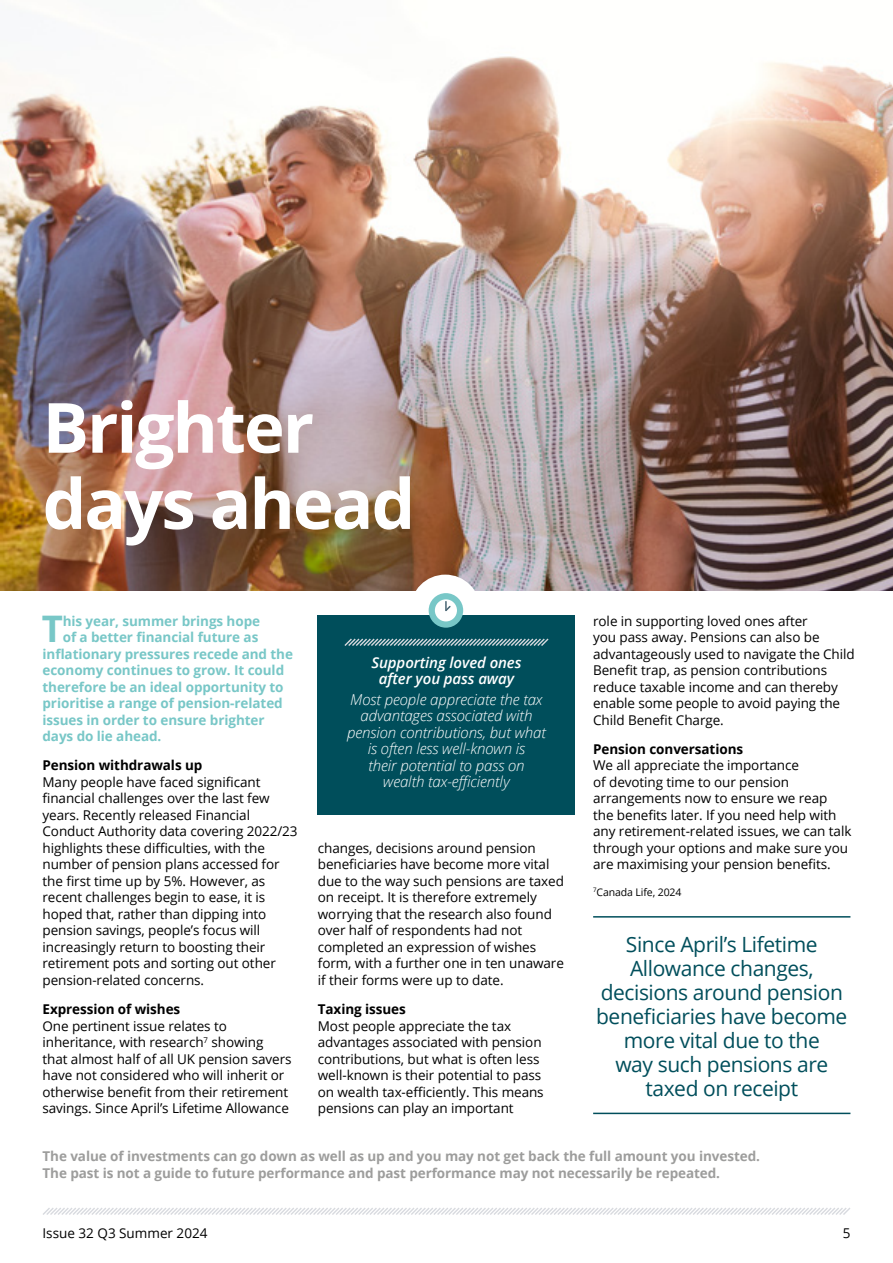
<style>
.page{position:relative;width:893px;height:1263px;background:#fff}
.page>*{position:absolute;margin:0;border:0;box-sizing:border-box;transform-origin:0 0}
.t1{font:700 69.3px/76.2px "Open Sans";letter-spacing:-.03em;color:#fff}
.t2{font:700 36.6px "Open Sans";color:#78c7c7}
.t3{font:21px/24px "Open Sans";letter-spacing:-.02em;color:#004e5b;text-align:center}
.t4{font:italic 300 15px/16.5px "Open Sans";letter-spacing:-.005em;color:#fff;text-align:center}
.t5{font:italic 600 15px/16.5px "Open Sans";letter-spacing:-.005em;color:#fff;text-align:center}
.t6{font:13.5px/16.5px "Open Sans";letter-spacing:-.005em;color:#000}
.t7{font:700 13.5px "Open Sans";letter-spacing:-.005em;color:#78c7c7}
.t8{font:700 13.5px/16.5px "Open Sans";letter-spacing:-.005em;color:#9d9d9c}
.t9{font:700 13.5px "Open Sans";letter-spacing:-.005em;color:#000}
.t10{font:10.5px "Open Sans";letter-spacing:-.01em;color:#000}
</style>
<div class="page">
<svg style="left:43px;top:1208px;width:807px;height:7px"></svg>
<img style="left:0;top:56px;width:893px;height:534px">
<div style="left:410px;top:575px;width:70px;height:69px;background:#fff;border-radius:50%"></div>
<div style="left:318px;top:615px;width:257px;height:200px;background:#004e5b"></div>
<svg style="left:344px;top:638px;width:205px;height:8px"></svg>
<hr style="left:593px;top:916px;width:257px;height:1px;background:#004e5b">
<hr style="left:593px;top:1113px;width:257px;height:1px;background:#004e5b">
<div style="left:429px;top:593px;width:34px;height:35px;background:#78c7c7;border-radius:50%"></div>
<div style="left:435px;top:599px;width:22px;height:22px;background:#fff;border-radius:50%"></div>
<svg style="left:445px;top:602px;width:6px;height:9px"></svg>
<h1 class="t1" style="left:43px;top:388px;width:374px">Brighter days ahead</h1>
<h2 class="t2" style="left:42px;top:603px;width:23px">T</h2>
<p class="t7" style="left:63px;top:611px;width:199px">his year, summer brings hope</p>
<p class="t7" style="left:63px;top:628px;width:197px">of a better financial future as</p>
<p class="t7" style="left:43px;top:644px;width:252px">inflationary pressures recede and the</p>
<p class="t7" style="left:43px;top:661px;width:243px">economy continues to grow. It could</p>
<p class="t7" style="left:43px;top:677px;width:243px">therefore be an ideal opportunity to</p>
<p class="t7" style="left:43px;top:694px;width:242px">prioritise a range of pension-related</p>
<p class="t7" style="left:43px;top:710px;width:224px">issues in order to ensure brighter</p>
<p class="t7" style="left:43px;top:727px;width:120px">days do lie ahead.</p>
<p class="t9" style="left:43px;top:756px;width:161px">Pension withdrawals up</p>
<p class="t6" style="left:43px;top:773px;width:257px">Many people have faced significant financial challenges over the last few years. Recently released Financial Conduct Authority data covering 2022/23 highlights these difficulties, with the number of pension plans accessed for the first time up by 5%. However, as recent challenges begin to ease, it is hoped that, rather than dipping into pension savings, people’s focus will increasingly return to boosting their retirement pots and sorting out other pension-related concerns.</p>
<p class="t9" style="left:43px;top:1000px;width:139px">Expression of wishes</p>
<p class="t6" style="left:43px;top:1017px;width:251px">One pertinent issue relates to inheritance, with research<sup>7</sup> showing that almost half of all UK pension savers have not considered who will inherit or otherwise benefit from their retirement savings. Since April’s Lifetime Allowance</p>
<p class="t5" style="left:371px;top:653px;width:151px">Supporting loved ones after you pass away</p>
<p class="t4" style="left:347px;top:690px;width:200px">Most people appreciate the tax advantages associated with pension contributions, but what is often less well-known is<br>their potential to pass on wealth tax-efficiently</p>
<p class="t6" style="left:318px;top:839px;width:248px">changes, decisions around pension beneficiaries have become more vital due to the way such pensions are taxed on receipt. It is therefore extremely worrying that the research also found over half of respondents had not completed an expression of wishes form, with a further one in ten unaware if their forms were up to date.</p>
<p class="t9" style="left:318px;top:1000px;width:90px">Taxing issues</p>
<p class="t6" style="left:318px;top:1017px;width:227px">Most people appreciate the tax advantages associated with pension contributions, but what is often less well-known is their potential to pass on wealth tax-efficiently. This means pensions can play an important</p>
<p class="t6" style="left:593px;top:612px;width:263px">role in supporting loved ones after<br>you pass away. Pensions can also be advantageously used to navigate the Child Benefit trap, as pension contributions reduce taxable income and can thereby enable some people to avoid paying the Child Benefit Charge.</p>
<p class="t9" style="left:593px;top:739px;width:151px">Pension conversations</p>
<p class="t6" style="left:593px;top:757px;width:260px">We all appreciate the importance<br>of devoting time to our pension arrangements now to ensure we reap<br>the benefits later. If you need help with any retirement-related issues, we can talk through your options and make sure you are maximising your pension benefits.</p>
<p class="t10" style="left:593px;top:885px;width:90px"><sup>7</sup>Canada Life, 2024</p>
<h3 class="t3" style="left:596px;top:931px;width:253px">Since April’s Lifetime<br>Allowance changes, decisions around pension beneficiaries have become more vital due to the<br>way such pensions are taxed on receipt</h3>
<p class="t8" style="left:43px;top:1148px;width:719px">The value of investments can go down as well as up and you may not get back the full amount you invested.<br>The past is not a guide to future performance and past performance may not necessarily be repeated.</p>
<p class="t6" style="left:43px;top:1224px;width:167px">Issue 32 Q3 Summer 2024</p>
<p class="t6" style="left:843px;top:1224px;width:9px">5</p>
</div>
